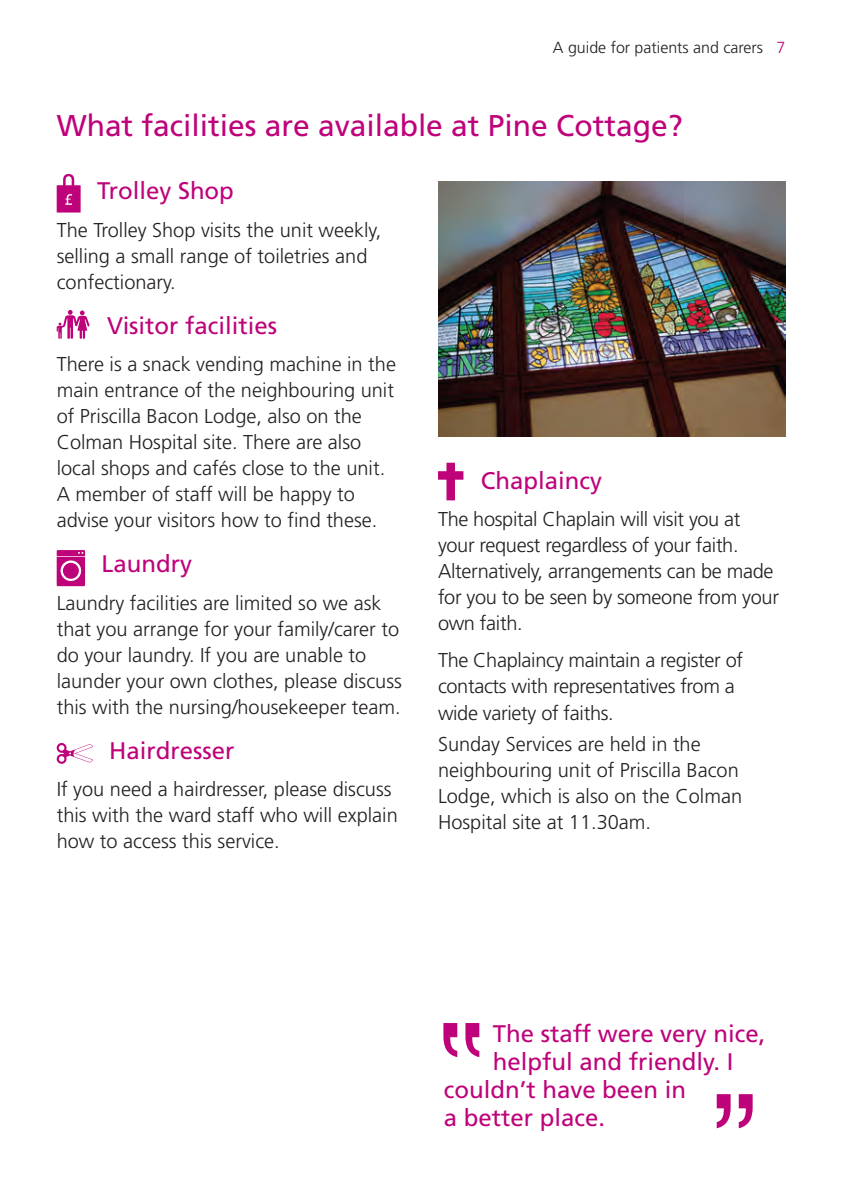
<style>
.page{position:relative;width:842px;height:1191px;background:#fff}
.page>*{position:absolute;margin:0;border:0;box-sizing:border-box;transform-origin:0 0}
.t1{font:30px "Frutiger";color:#be027a}
.t2{font:24px "Frutiger";color:#be027a}
.t3{font:300 20px/26px "Frutiger";color:#231f20}
.t4{font:300 20px/26px "Frutiger";letter-spacing:-.02em;color:#231f20}
.t5{font:300 16px "Frutiger";color:#231f20}
.s1{color:#be027a}
</style>
<div class="page">
<svg style="left:57px;top:212px;width:24px;height:1px"></svg>
<svg style="left:57px;top:174px;width:24px;height:38px"></svg>
<svg style="left:57px;top:551px;width:29px;height:36px"></svg>
<svg style="left:57px;top:550px;width:28px;height:36px"></svg>
<svg style="left:57px;top:743px;width:36px;height:21px"></svg>
<img style="left:438px;top:181px;width:347px;height:256px">
<svg style="left:57px;top:310px;width:33px;height:29px"></svg>
<svg style="left:438px;top:463px;width:25px;height:37px"></svg>
<svg style="left:443px;top:1023px;width:36px;height:34px"></svg>
<svg style="left:717px;top:1094px;width:36px;height:34px"></svg>
<p class="t5" style="left:553px;top:41px;width:234px">A guide for patients and carers <span class="s1">7</span></p>
<h1 class="t1" style="left:57px;top:113px;width:627px">What facilities are available at Pine Cottage?</h1>
<p class="t2" style="left:97px;top:181px;width:138px">Trolley Shop</p>
<p class="t3" style="left:57px;top:218px;width:326px">The Trolley Shop visits the unit weekly, selling a small range of toiletries and confectionary.</p>
<p class="t2" style="left:107px;top:316px;width:172px">Visitor facilities</p>
<p class="t3" style="left:57px;top:353px;width:341px">There is a snack vending machine in the main entrance of the neighbouring unit of Priscilla Bacon Lodge, also on the Colman Hospital site. There are also local shops and cafés close to the unit.<br>A member of staff will be happy to advise your visitors how to find these.</p>
<p class="t2" style="left:102px;top:554px;width:92px">Laundry</p>
<p class="t3" style="left:57px;top:591px;width:347px">Laundry facilities are limited so we ask that you arrange for your family/carer to do your laundry. If you are unable to launder your own clothes, please discuss this with the nursing/housekeeper team.</p>
<p class="t2" style="left:109px;top:740px;width:127px">Hairdresser</p>
<p class="t3" style="left:57px;top:777px;width:343px">If you need a hairdresser, please discuss this with the ward staff who will explain how to access this service.</p>
<p class="t2" style="left:481px;top:471px;width:123px">Chaplaincy</p>
<p class="t4" style="left:438px;top:507px;width:342px">The hospital Chaplain will visit you at your request regardless of your faith.<br>Alternatively, arrangements can be made for you to be seen by someone from your own faith.</p>
<p class="t3" style="left:438px;top:649px;width:307px">The Chaplaincy maintain a register of contacts with representatives from a wide variety of faiths.</p>
<p class="t3" style="left:438px;top:732px;width:306px">Sunday Services are held in the neighbouring unit of Priscilla Bacon<br>Lodge, which is also on the Colman<br>Hospital site at 11.30am.</p>
<p class="t2" style="left:493px;top:1023px;width:274px">The staff were very nice,</p>
<p class="t2" style="left:493px;top:1051px;width:242px">helpful and friendly. I</p>
<p class="t2" style="left:444px;top:1079px;width:244px">couldn’t have been in</p>
<p class="t2" style="left:444px;top:1107px;width:163px">a better place.</p>
</div>
